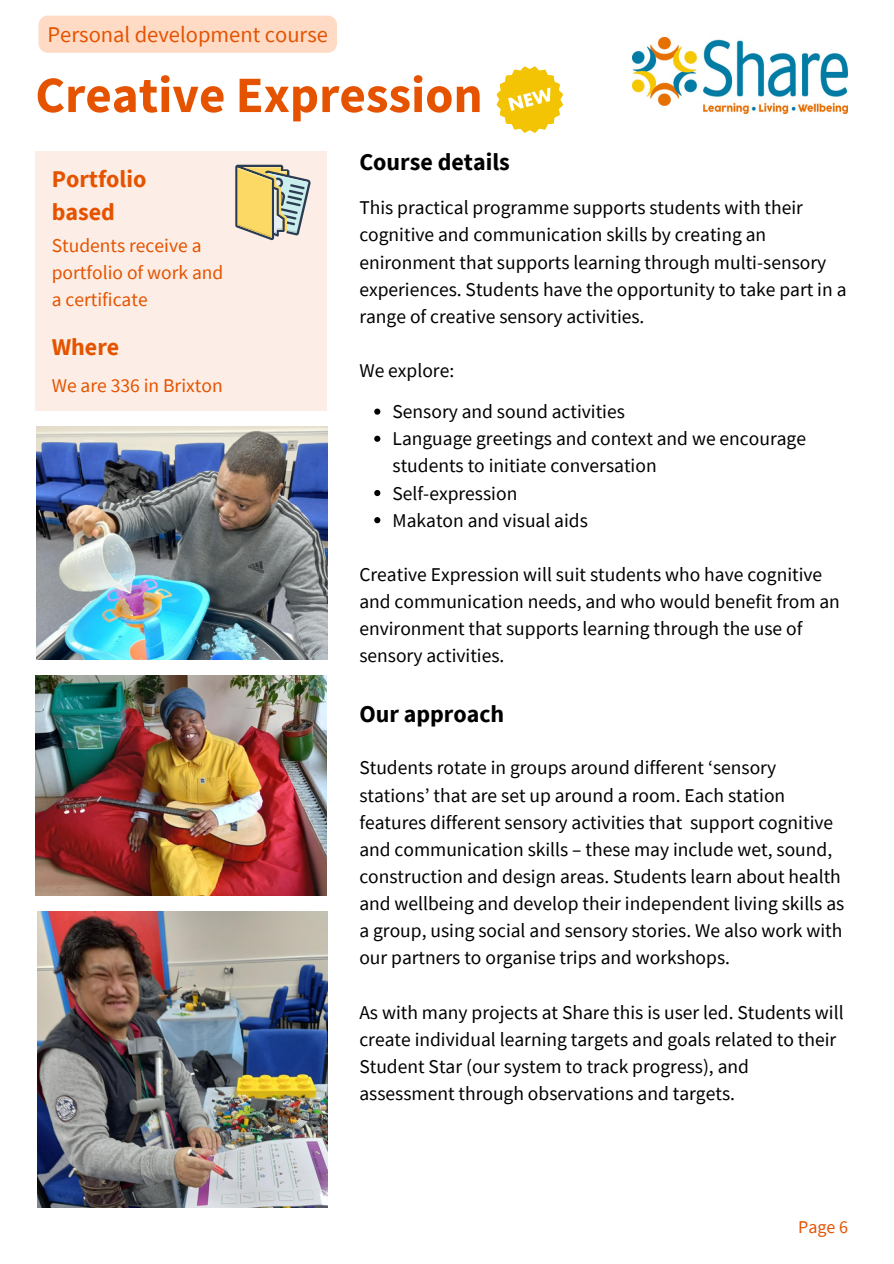
<style>
.page{position:relative;width:894px;height:1264px;background:#fff}
.page>*{position:absolute;margin:0;border:0;box-sizing:border-box;transform-origin:0 0}
.t1{font:700 51px "Source Sans Pro";color:#e55300}
.t2{font:700 24px "Source Sans Pro";color:#000}
.t3{font:700 24px/32.7px "Source Sans Pro";color:#e55300}
.t4{font:22.5px "Source Sans Pro";color:#e55300}
.t5{font:19.5px/27.2px "Source Sans Pro";color:#000}
.t6{font:19.5px/27px "Source Sans Pro";color:#e55300}
.t7{font:18px "Source Sans Pro";color:#e55300}
</style>
<div class="page">
<img style="left:632px;top:37px;width:215px;height:77px">
<div style="left:35px;top:152px;width:291px;height:259px;background:#fceee6"></div>
<svg style="left:235px;top:165px;width:75px;height:75px"></svg>
<img style="left:36px;top:427px;width:291px;height:232px">
<img style="left:35px;top:676px;width:292px;height:219px">
<img style="left:37px;top:911px;width:290px;height:296px">
<svg style="left:374px;top:408px;width:6px;height:6px"></svg>
<svg style="left:374px;top:435px;width:6px;height:7px"></svg>
<svg style="left:374px;top:490px;width:6px;height:6px"></svg>
<svg style="left:374px;top:517px;width:6px;height:6px"></svg>
<div style="left:38px;top:16px;width:299px;height:37px;background:#ffdbc6;border-radius:9px"></div>
<svg style="left:496px;top:67px;width:66px;height:66px"></svg>
<p class="t4" style="left:47px;top:19px;width:282px">Personal development course</p>
<h1 class="t1" style="left:35px;top:62px;width:448px">Creative Expression</h1>
<p class="t2" style="left:359px;top:146px;width:152px">Course details</p>
<p class="t5" style="left:359px;top:194px;width:488px">This practical programme supports students with their cognitive and communication skills by creating an enironment that supports learning through multi-sensory experiences. Students have the opportunity to take part in a range of creative sensory activities.</p>
<h2 class="t5" style="left:359px;top:356px;width:96px">We explore:</h2>
<p class="t5" style="left:392px;top:397px;width:234px">Sensory and sound activities</p>
<p class="t5" style="left:392px;top:425px;width:415px">Language greetings and context and we encourage students to initiate conversation</p>
<p class="t5" style="left:392px;top:479px;width:126px">Self-expression</p>
<p class="t5" style="left:392px;top:506px;width:197px">Makaton and visual aids</p>
<p class="t5" style="left:359px;top:560px;width:482px">Creative Expression will suit students who have cognitive and communication needs, and who would benefit from an environment that supports learning through the use of sensory activities.</p>
<p class="t2" style="left:359px;top:698px;width:146px">Our approach</p>
<p class="t5" style="left:359px;top:754px;width:486px">Students rotate in groups around different ‘sensory stations’ that are set up around a room. Each station features different sensory activities that support cognitive and communication skills – these may include wet, sound, construction and design areas. Students learn about health and wellbeing and develop their independent living skills as a group, using social and sensory stories. We also work with our partners to organise trips and workshops.</p>
<p class="t5" style="left:359px;top:998px;width:485px">As with many projects at Share this is user led. Students will create individual learning targets and goals related to their Student Star (our system to track progress), and assessment through observations and targets.</p>
<h2 class="t3" style="left:52px;top:162px;width:96px">Portfolio based</h2>
<p class="t6" style="left:52px;top:232px;width:173px">Students receive a portfolio of work and a certificate</p>
<p class="t3" style="left:52px;top:330px;width:69px">Where</p>
<p class="t6" style="left:52px;top:371px;width:172px">We are 336 in Brixton</p>
<p class="t7" style="left:798px;top:1215px;width:51px">Page 6</p>
</div>
